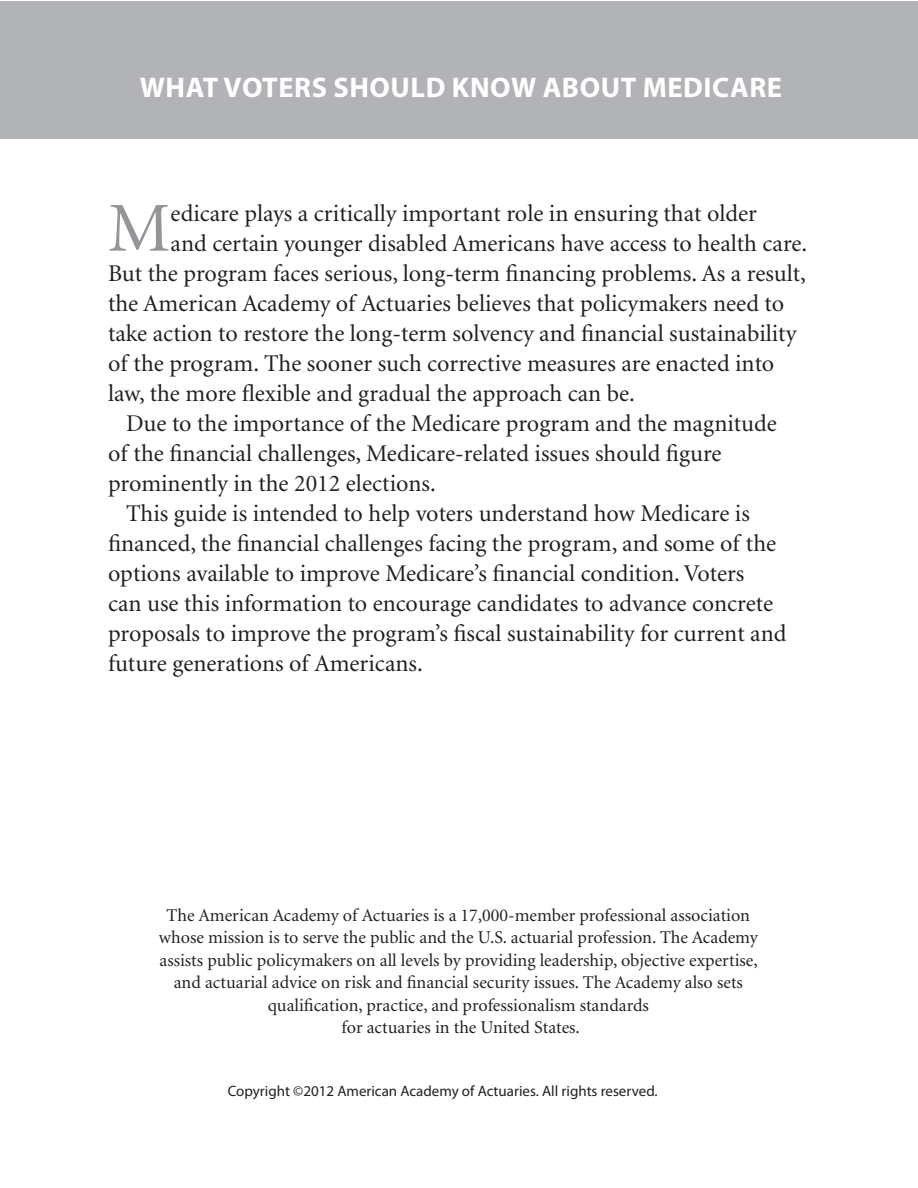
<style>
.page{position:relative;width:918px;height:1188px;background:#fff}
.page>*{position:absolute;margin:0;border:0;box-sizing:border-box;transform-origin:0 0}
.Text{font:70.2px "Minion";color:#939598}
.Subhead{font:700 28.5px "Myriad Pro";letter-spacing:.02em;color:#fff}
.Text-2{font:24px/30px "Minion";color:#231f20}
.t1{font:18px/22.5px "Minion";color:#231f20;text-align:center}
.Text_no_indent{font:15px "Myriad Pro";color:#231f20}
</style>
<div class="page">
<div style="left:1px;top:1px;width:917px;height:137px;background:#b2b3b7"></div>
<p class="Subhead" style="left:140px;top:69px;width:644px">WHAT VOTERS SHOULD KNOW ABOUT MEDICARE</p>
<p class="Text" style="left:108px;top:194px;width:64px">M</p>
<p class="Text-2" style="left:171px;top:199px;width:588px">edicare plays a critically important role in ensuring that older</p>
<p class="Text-2" style="left:171px;top:229px;width:638px">and certain younger disabled Americans have access to health care.</p>
<p class="Text-2" style="left:108px;top:259px;width:700px">But the program faces serious, long-term financing problems. As a result,</p>
<p class="Text-2" style="left:108px;top:289px;width:678px">the American Academy of Actuaries believes that policymakers need to</p>
<p class="Text-2" style="left:108px;top:319px;width:690px">take action to restore the long-term solvency and financial sustainability</p>
<p class="Text-2" style="left:108px;top:349px;width:668px">of the program. The sooner such corrective measures are enacted into</p>
<p class="Text-2" style="left:108px;top:379px;width:529px">law, the more flexible and gradual the approach can be.</p>
<p class="Text-2" style="left:108px;top:409px;width:670px;text-indent:18px">Due to the importance of the Medicare program and the magnitude of the financial challenges, Medicare-related issues should figure prominently in the 2012 elections.</p>
<p class="Text-2" style="left:108px;top:499px;width:680px;text-indent:18px">This guide is intended to help voters understand how Medicare is financed, the financial challenges facing the program, and some of the options available to improve Medicare’s financial condition. Voters<br>can use this information to encourage candidates to advance concrete proposals to improve the program’s fiscal sustainability for current and future generations of Americans.</p>
<p class="t1" style="left:159px;top:905px;width:600px">The American Academy of Actuaries is a 17,000-member professional association whose mission is to serve the public and the U.S. actuarial profession. The Academy assists public policymakers on all levels by providing leadership, objective expertise, and actuarial advice on risk and financial security issues. The Academy also sets qualification, practice, and professionalism standards<br>for actuaries in the United States.</p>
<p class="Text_no_indent" style="left:228px;top:1082px;width:432px">Copyright ©2012 American Academy of Actuaries. All rights reserved.</p>
</div>
